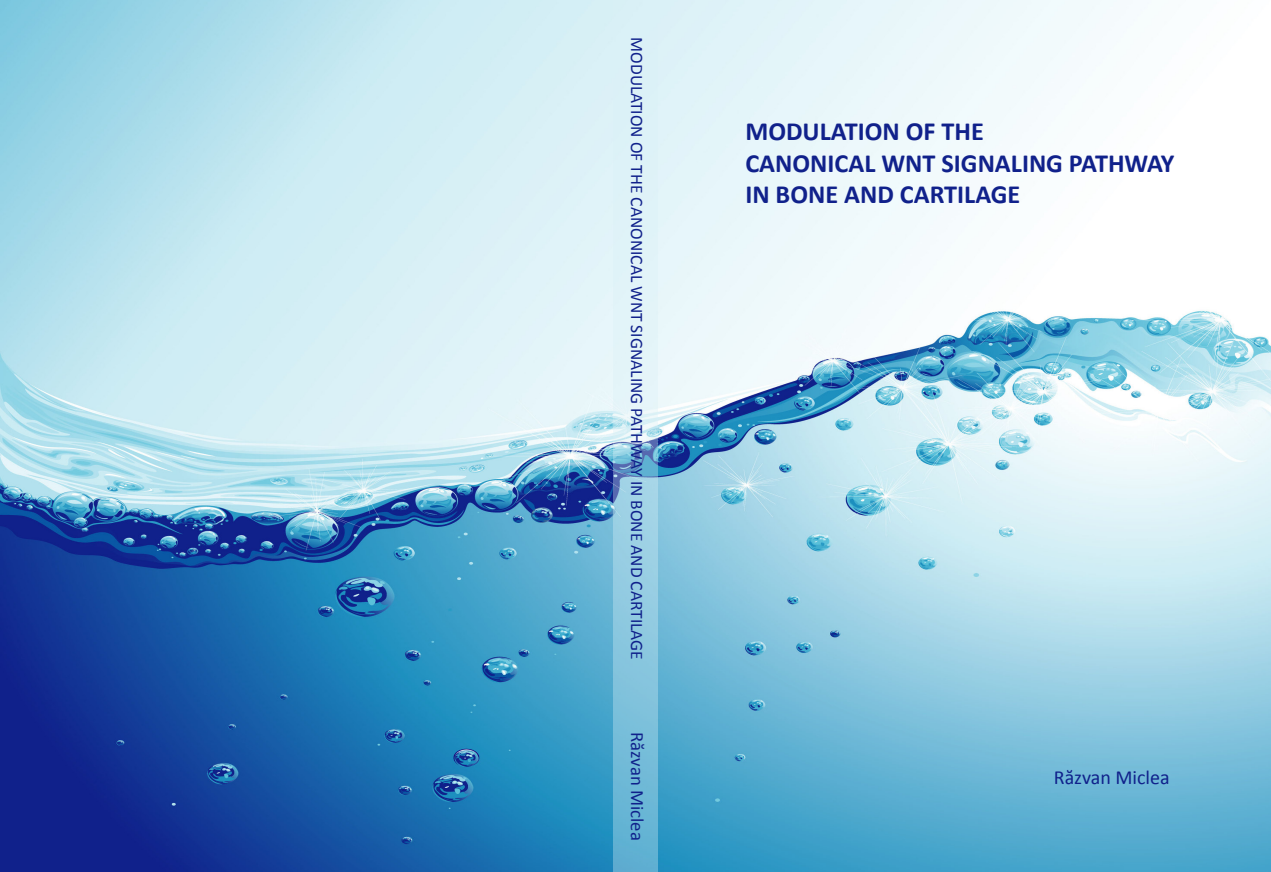
<style>
.page{position:relative;width:1271px;height:872px;background:#fff}
.page>*{position:absolute;margin:0;border:0;box-sizing:border-box;transform-origin:0 0}
.t1{font:700 26.25px "Calibri";color:#10218b}
.t2{font:20px "Calibri";color:#10218b}
.t3{font:18.75px "Calibri";color:#10218b}
.t4{font:17.5px "Calibri";color:#10218b}
</style>
<div class="page">
<img style="left:0;top:0;width:1270px;height:872px">
<svg style="left:613px;top:0;width:44px;height:872px"></svg>
<p class="t4" style="left:648px;top:37px;width:624px;rotate:90deg">MODULATION OF THE CANONICAL WNT SIGNALING PATHWAY IN BONE AND CARTILAGE</p>
<p class="t3" style="left:649px;top:732px;width:110px;rotate:90deg">Răzvan Miclea</p>
<p class="t1" style="left:745px;top:115px;width:240px">MODULATION OF THE</p>
<p class="t1" style="left:745px;top:146px;width:430px">CANONICAL WNT SIGNALING PATHWAY</p>
<p class="t1" style="left:745px;top:178px;width:276px">IN BONE AND CARTILAGE</p>
<p class="t2" style="left:1053px;top:765px;width:117px">Răzvan Miclea</p>
</div>
